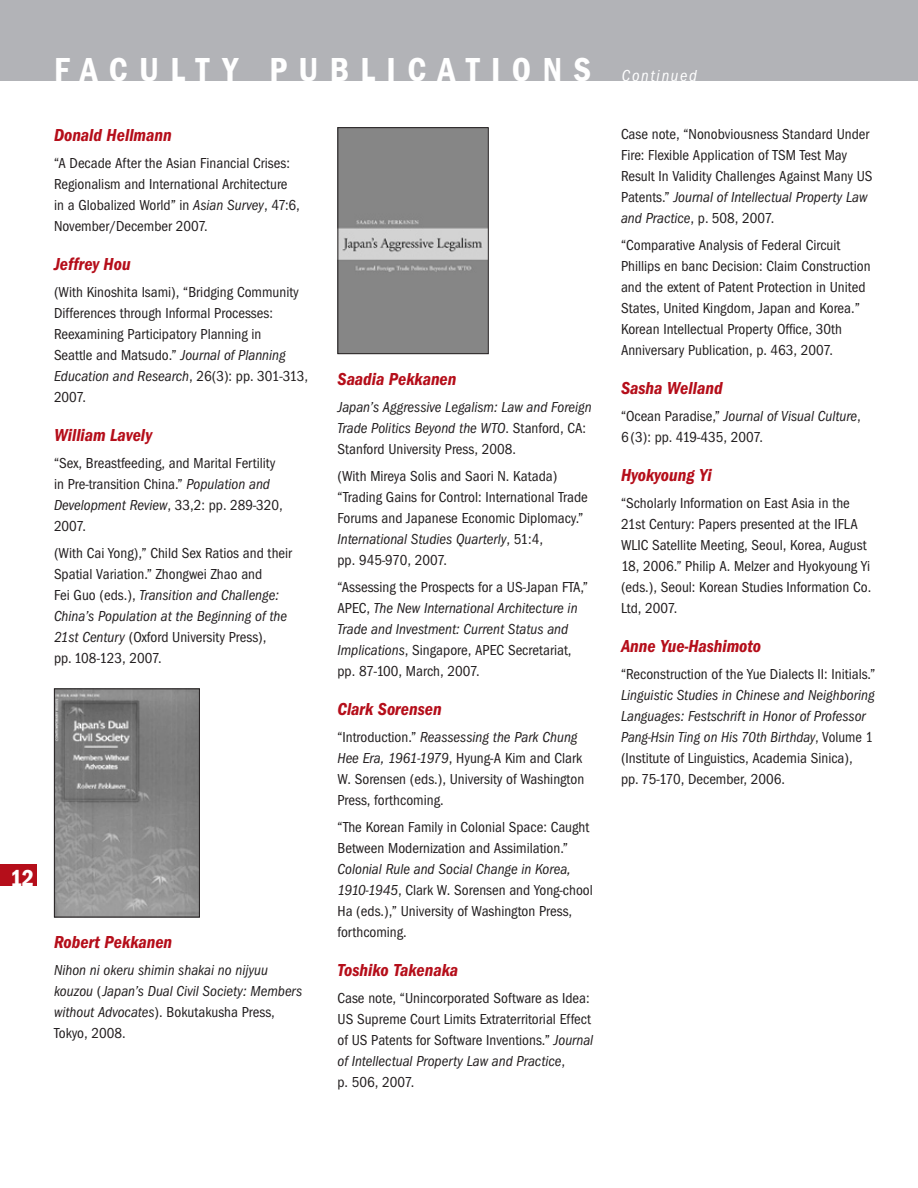
<style>
.page{position:relative;width:918px;height:1188px;background:#fff}
.page>*{position:absolute;margin:0;border:0;box-sizing:border-box;transform-origin:0 0}
.t1{font:600 condensed 34.5px "Franklin Gothic";color:#fff}
.t2{font:600 condensed 24px "Franklin Gothic";color:#fff}
.t3{font:italic 600 condensed 18px "Franklin Gothic";color:#b50e1a}
.t4{font:italic condensed 16.5px "Franklin Gothic";letter-spacing:.1em;color:#fff}
.t5{font:condensed 15px/21px "Franklin Gothic";color:#231f20}
.t6{font:italic condensed 15px/21px "Franklin Gothic";color:#231f20}
.s1{font-style:italic}
.s2{font-style:normal}
</style>
<div class="page">
<div style="left:0;top:864px;width:36px;height:21px;background:#b50e1a"></div>
<div style="left:0;top:0;width:918px;height:81px;background:#b2b3b7"></div>
<img style="left:340px;top:129px;width:147px;height:223px">
<div style="left:338px;top:127px;width:151px;height:227px;border:1px solid #231f20"></div>
<img style="left:56px;top:690px;width:142px;height:225px">
<div style="left:54px;top:688px;width:146px;height:229px;border:1px solid #231f20"></div>
<h2 class="t2" style="left:10px;top:864px;width:25px">12</h2>
<h1 class="t1" style="left:54px;top:50px;width:27px">FACULTYPU</h1>
<h1 class="t1" style="left:330px;top:50px;width:56px">B LICATIONS</h1>
<p class="t3" style="left:54px;top:125px;width:119px">Donald Hellmann</p>
<p class="t5" style="left:54px;top:152px;width:247px">“A Decade After the Asian Financial Crises:<br>Regionalism and International Architecture in a Globalized World” in <span class="s1">Asian Survey</span>, 47:6, November/December 2007.</p>
<p class="t3" style="left:54px;top:254px;width:78px">Jeffrey Hou</p>
<p class="t5" style="left:54px;top:281px;width:256px">(With Kinoshita Isami), “Bridging Community Differences through Informal Processes:<br>Reexamining Participatory Planning in<br>Seattle and Matsudo.” <span class="s1">Journal of Planning Education and Research</span>, 26(3): pp. 301-313, 2007.</p>
<p class="t3" style="left:54px;top:425px;width:100px">William Lavely</p>
<p class="t5" style="left:54px;top:452px;width:230px">“Sex, Breastfeeding, and Marital Fertility in Pre-transition China.” <span class="s1">Population and Development Review</span>, 33,2: pp. 289-320, 2007.</p>
<p class="t5" style="left:54px;top:542px;width:240px">(With Cai Yong),” Child Sex Ratios and their Spatial Variation.” Zhongwei Zhao and<br>Fei Guo (eds.), <span class="s1">Transition and Challenge:<br>China’s Population at the Beginning of the 21st Century</span> (Oxford University Press),<br>pp. 108-123, 2007.</p>
<p class="t3" style="left:54px;top:932px;width:120px">Robert Pekkanen</p>
<p class="t6" style="left:54px;top:959px;width:250px">Nihon ni okeru shimin shakai no nijyuu kouzou <span class="s2">(</span>Japan’s Dual Civil Society: Members without Advocates<span class="s2">). Bokutakusha Press, Tokyo, 2008.</span></p>
<p class="t3" style="left:338px;top:369px;width:121px">Saadia Pekkanen</p>
<p class="t6" style="left:338px;top:397px;width:256px">Japan’s Aggressive Legalism: Law and Foreign<br>Trade Politics Beyond the WTO<span class="s2">. Stanford, CA:<br>Stanford University Press, 2008.</span></p>
<p class="t5" style="left:338px;top:466px;width:252px">(With Mireya Solis and Saori N. Katada) “Trading Gains for Control: International Trade Forums and Japanese Economic Diplomacy.” <span class="s1">International Studies Quarterly</span>, 51:4,<br>pp. 945-970, 2007.</p>
<p class="t5" style="left:338px;top:577px;width:252px">“Assessing the Prospects for a US-Japan FTA,” APEC, <span class="s1">The New International Architecture in Trade and Investment: Current Status and Implications</span>, Singapore, APEC Secretariat, pp. 87-100, March, 2007.</p>
<p class="t3" style="left:338px;top:699px;width:106px">Clark Sorensen</p>
<p class="t5" style="left:338px;top:727px;width:248px">“Introduction.” <span class="s1">Reassessing the Park Chung Hee Era, 1961-1979</span>, Hyung-A Kim and Clark W. Sorensen (eds.), University of Washington Press, forthcoming.</p>
<p class="t5" style="left:338px;top:817px;width:253px">“The Korean Family in Colonial Space: Caught<br>Between Modernization and Assimilation.”</p>
<p class="t5" style="left:338px;top:859px;width:257px"><span class="s1">Colonial Rule and Social Change in Korea, 1910-1945</span>, Clark W. Sorensen and Yong-chool Ha (eds.),” University of Washington Press, forthcoming.</p>
<p class="t3" style="left:338px;top:960px;width:122px">Toshiko Takenaka</p>
<p class="t5" style="left:338px;top:988px;width:257px">Case note, “Unincorporated Software as Idea:<br>US Supreme Court Limits Extraterritorial Effect of US Patents for Software Inventions.” <span class="s1">Journal of Intellectual Property Law and Practice</span>,<br>p. 506, 2007.</p>
<p class="t4" style="left:622px;top:66px;width:77px">Continued</p>
<p class="t5" style="left:621px;top:123px;width:253px">Case note, “Nonobviousness Standard Under Fire: Flexible Application of TSM Test May Result In Validity Challenges Against Many US Patents.” <span class="s1">Journal of Intellectual Property Law and Practice</span>, p. 508, 2007.</p>
<p class="t5" style="left:621px;top:234px;width:251px">“Comparative Analysis of Federal Circuit Phillips en banc Decision: Claim Construction and the extent of Patent Protection in United States, United Kingdom, Japan and Korea.” Korean Intellectual Property Office, 30th Anniversary Publication, p. 463, 2007.</p>
<p class="t3" style="left:621px;top:377px;width:103px">Sasha Welland</p>
<p class="t5" style="left:621px;top:405px;width:241px">“Ocean Paradise,” <span class="s1">Journal of Visual Culture</span>,<br>6(3): pp. 419-435, 2007.</p>
<p class="t3" style="left:621px;top:464px;width:92px">Hyokyoung Yi</p>
<p class="t5" style="left:621px;top:492px;width:252px">“Scholarly Information on East Asia in the 21st Century: Papers presented at the IFLA WLIC Satellite Meeting, Seoul, Korea, August 18, 2006.” Philip A. Melzer and Hyokyoung Yi (eds.), Seoul: Korean Studies Information Co.<br>Ltd, 2007.</p>
<p class="t3" style="left:621px;top:635px;width:142px">Anne Yue-Hashimoto</p>
<p class="t5" style="left:621px;top:663px;width:256px">“Reconstruction of the Yue Dialects II: Initials.”</p>
<p class="t6" style="left:621px;top:684px;width:255px">Linguistic Studies in Chinese and Neighboring Languages: Festschrift in Honor of Professor Pang-Hsin Ting on His 70th Birthday<span class="s2">, Volume 1 (Institute of Linguistics, Academia Sinica),<br>pp. 75-170, December, 2006.</span></p>
</div>
